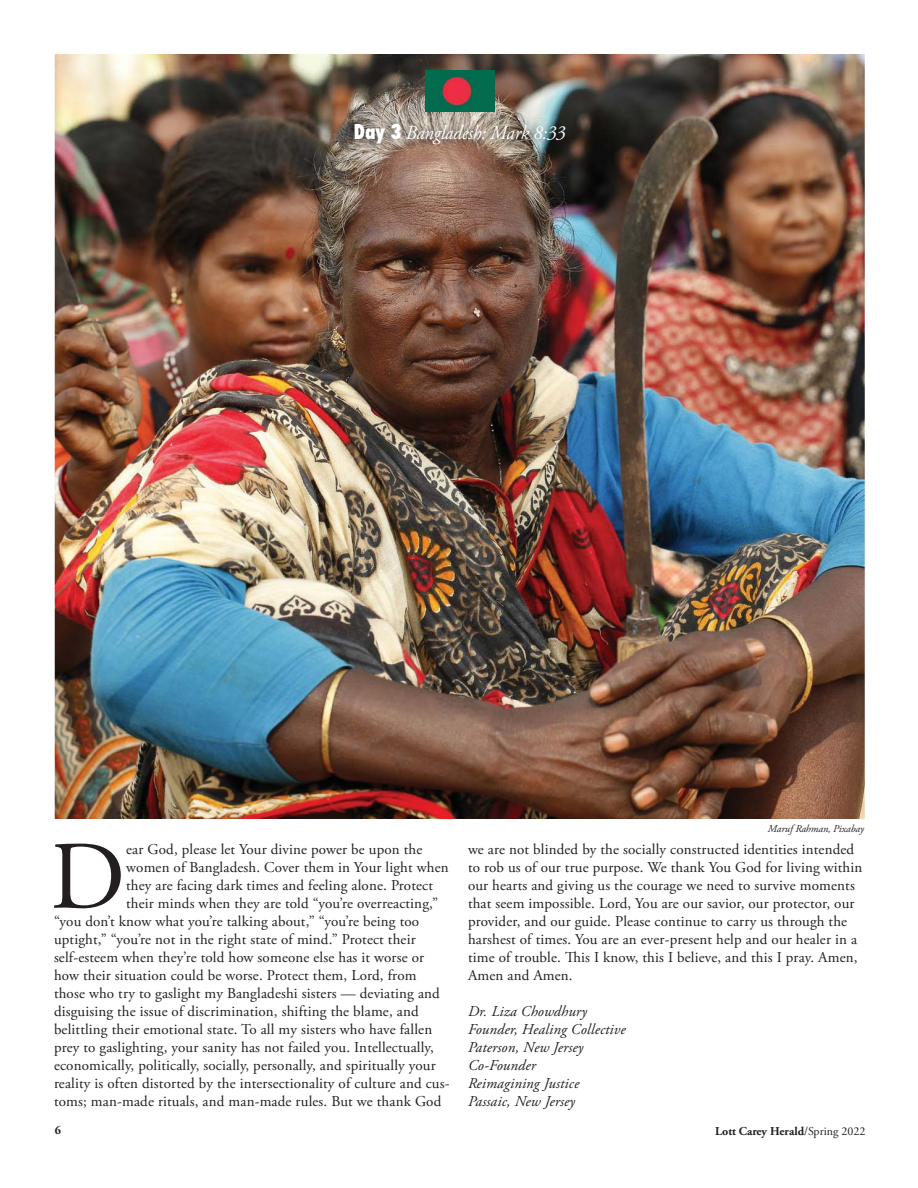
<style>
.page{position:relative;width:918px;height:1188px;background:#fff}
.page>*{position:absolute;margin:0;border:0;box-sizing:border-box;transform-origin:0 0}
.t1{font:96.45px "Adobe Garamond Pro";color:#231f20}
.t2{font:italic 19.95px "Adobe Garamond Pro";letter-spacing:-.01em;color:#fff;scale:.94 1}
.t3{font:15px/18px "Adobe Garamond Pro";letter-spacing:.01em;color:#231f20}
.t4{font:italic 15px/18px "Adobe Garamond Pro";letter-spacing:.01em;color:#231f20}
.t5{font:700 12px "Adobe Garamond Pro";color:#231f20}
.t6{font:italic 10.5px "Adobe Garamond Pro";letter-spacing:-.005em;color:#231f20}
.s1{font-family:"Futura";font-weight:800;font-style:normal;font-stretch:condensed}
.s2{font-weight:400}
</style>
<div class="page">
<img style="left:55px;top:54px;width:810px;height:765px">
<img style="left:342px;top:116px;width:227px;height:36px">
<img style="left:425px;top:70px;width:69px;height:42px">
<h2 class="t2" style="left:354px;top:125px;width:227px"><span class="s1">Day 3</span> Bangladesh: Mark 8:33</h2>
<p class="t6" style="left:768px;top:825px;width:98px">Maruf Rahman, Pixabay</p>
<h1 class="t1" style="left:50px;top:839px;width:77px">D</h1>
<p class="t3" style="left:126px;top:841px;width:298px">ear God, please let Your divine power be upon the</p>
<p class="t3" style="left:126px;top:859px;width:324px">women of Bangladesh. Cover them in Your light when</p>
<p class="t3" style="left:126px;top:877px;width:308px">they are facing dark times and feeling alone. Protect</p>
<p class="t3" style="left:126px;top:895px;width:314px">their minds when they are told “you’re overreacting,”</p>
<p class="t3" style="left:54px;top:913px;width:367px">“you don’t know what you’re talking about,” “you’re being too</p>
<p class="t3" style="left:54px;top:931px;width:363px">uptight,” “you’re not in the right state of mind.” Protect their</p>
<p class="t3" style="left:54px;top:949px;width:372px">self-esteem when they’re told how someone else has it worse or</p>
<p class="t3" style="left:54px;top:967px;width:364px">how their situation could be worse. Protect them, Lord, from</p>
<p class="t3" style="left:54px;top:985px;width:387px">those who try to gaslight my Bangladeshi sisters — deviating and</p>
<p class="t3" style="left:54px;top:1003px;width:366px">disguising the issue of discrimination, shifting the blame, and</p>
<p class="t3" style="left:54px;top:1021px;width:380px">belittling their emotional state. To all my sisters who have fallen</p>
<p class="t3" style="left:54px;top:1039px;width:381px">prey to gaslighting, your sanity has not failed you. Intellectually,</p>
<p class="t3" style="left:54px;top:1057px;width:383px">economically, politically, socially, personally, and spiritually your</p>
<p class="t3" style="left:54px;top:1075px;width:397px">reality is often distorted by the intersectionality of culture and cus-</p>
<p class="t3" style="left:54px;top:1093px;width:389px">toms; man-made rituals, and man-made rules. But we thank God</p>
<p class="t3" style="left:468px;top:841px;width:396px">we are not blinded by the socially constructed identities intended to rob us of our true purpose. We thank You God for living within our hearts and giving us the courage we need to survive moments that seem impossible. Lord, You are our savior, our protector, our provider, and our guide. Please continue to carry us through the harshest of times. You are an ever-present help and our healer in a time of trouble. This I know, this I believe, and this I pray. Amen, Amen and Amen.</p>
<p class="t4" style="left:468px;top:1003px;width:159px">Dr. Liza Chowdhury<br>Founder, Healing Collective<br>Paterson, New Jersey<br>Co-Founder<br>Reimagining Justice<br>Passaic, New Jersey</p>
<p class="t5" style="left:55px;top:1126px;width:8px">6</p>
<p class="t5" style="left:715px;top:1126px;width:152px">Lott Carey Herald<span class="s2">/Spring 2022</span></p>
</div>
